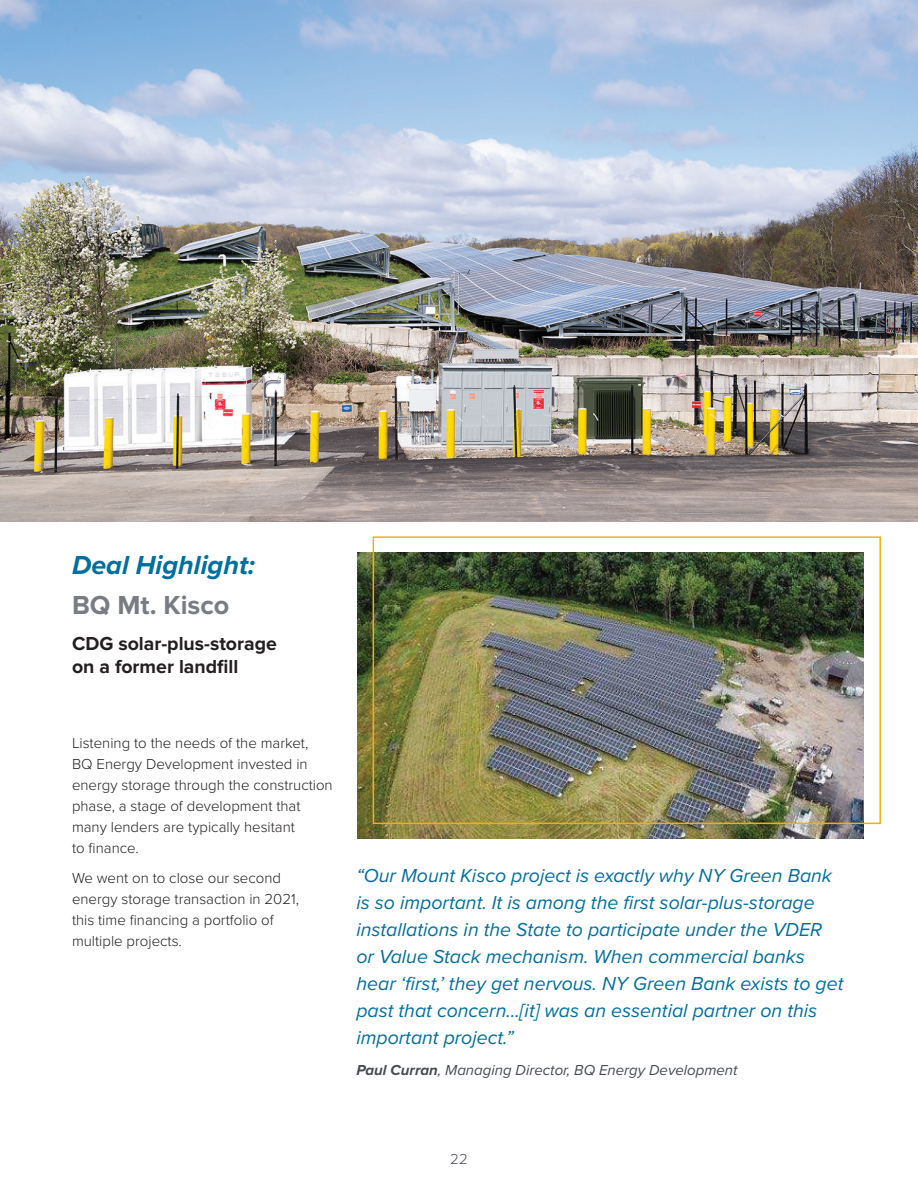
<style>
.page{position:relative;width:918px;height:1188px;background:#fff}
.page>*{position:absolute;margin:0;border:0;box-sizing:border-box;transform-origin:0 0}
.t1{font:italic 700 27px "Proxima Nova";color:#006fa0}
.t2{font:700 27px "Proxima Nova";color:#787d83}
.t3{font:italic 19.5px/27px "Proxima Nova";color:#006fa0}
.t4{font:700 19.5px/22.5px "Proxima Nova";color:#231f20}
.t5{font:300 15px/21px "Proxima Nova";color:#231f20}
.t6{font:italic 15px "Proxima Nova";color:#464b54}
.t7{font:300 15px "Proxima Nova";color:#464b54}
.s1{font-weight:700}
</style>
<div class="page">
<img style="left:0;top:0;width:918px;height:522px">
<img style="left:357px;top:553px;width:507px;height:286px">
<div style="left:373px;top:536px;width:508px;height:288px;border:2px solid #f3ae14"></div>
<h1 class="t1" style="left:72px;top:545px;width:185px">Deal Highlight:</h1>
<h1 class="t2" style="left:72px;top:590px;width:159px">BQ Mt. Kisco</h1>
<p class="t4" style="left:72px;top:633px;width:206px">CDG solar-plus-storage on a former landfill</p>
<p class="t5" style="left:72px;top:732px;width:262px">Listening to the needs of the market,<br>BQ Energy Development invested in energy storage through the construction phase, a stage of development that many lenders are typically hesitant<br>to finance.</p>
<p class="t5" style="left:72px;top:867px;width:229px">We went on to close our second energy storage transaction in 2021, this time financing a portfolio of multiple projects.</p>
<p class="t3" style="left:356px;top:861px;width:489px">“Our Mount Kisco project is exactly why NY Green Bank is so important. It is among the first solar-plus-storage installations in the State to participate under the VDER or Value Stack mechanism. When commercial banks hear ‘first,’ they get nervous. NY Green Bank exists to get past that concern…[it] was an essential partner on this important project.”</p>
<p class="t6" style="left:356px;top:1059px;width:383px"><span class="s1">Paul Curran</span>, Managing Director, BQ Energy Development</p>
<p class="t7" style="left:450px;top:1148px;width:19px">22</p>
</div>
